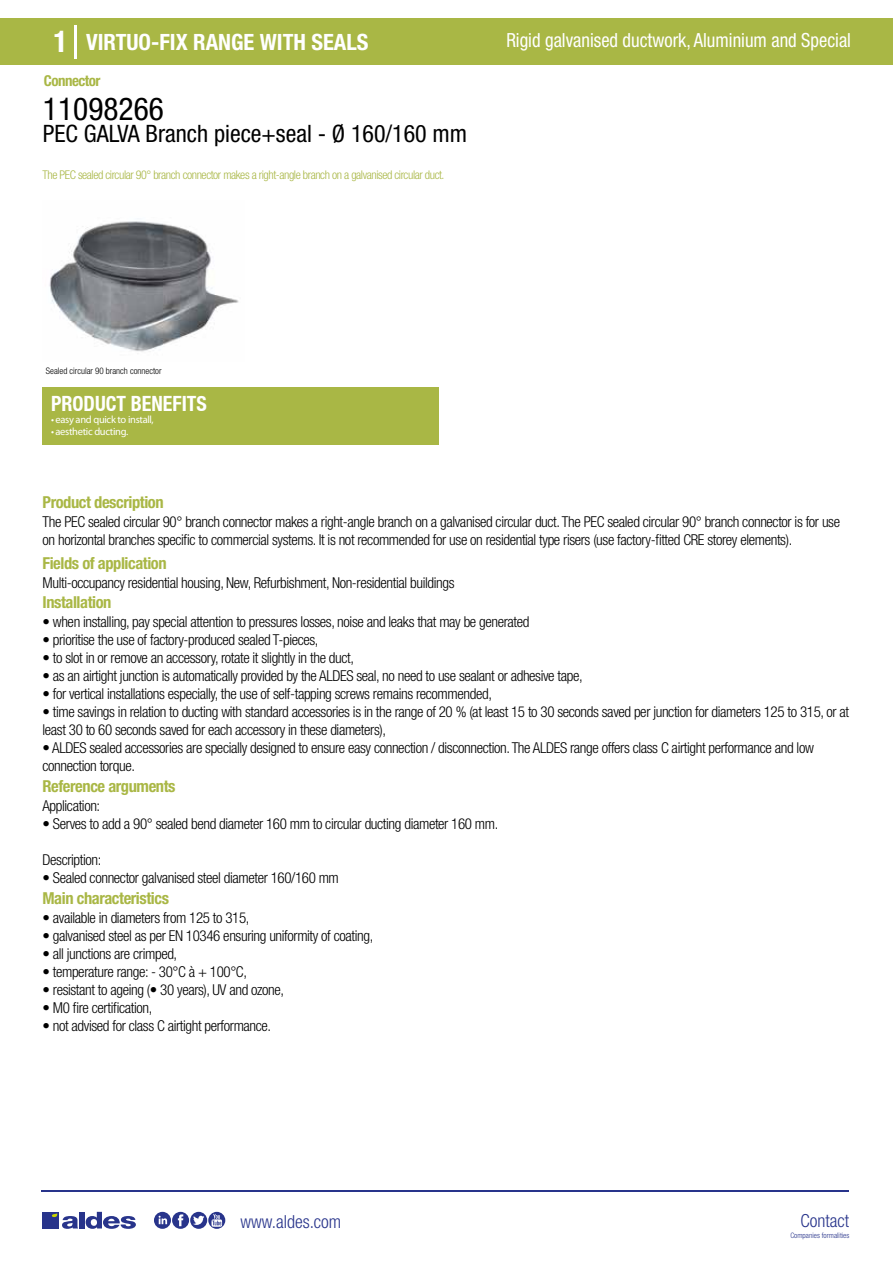
<style>
.page{position:relative;width:893px;height:1263px;background:#fff}
.page>*{position:absolute;margin:0;border:0;box-sizing:border-box;transform-origin:0 0}
.t1{font:condensed 31.5px "Helvetica Neue LT Std";color:#000}
.t2{font:condensed 24px "Helvetica Neue LT Std";color:#000}
.t3{font:700 condensed 22.5px "Helvetica Neue LT Std";color:#fff}
.t4{font:700 condensed 21px "Helvetica Neue";color:#fff;scale:.95 1}
.t5{font:condensed 19.5px "Helvetica Neue LT Std";color:#fff;scale:.95 1}
.t6{font:300 condensed 18px "Helvetica Neue";color:#28348b}
.t7{font:700 condensed 16.5px "Helvetica Neue LT Std";letter-spacing:-.025em;color:#a9b745}
.t8{font:300 condensed 15px/18px "Helvetica Neue LT Std";letter-spacing:-.025em;color:#000}
.t9{font:700 condensed 15px "Helvetica Neue LT Std";letter-spacing:-.035em;color:#a9b745}
.t10{font:300 condensed 12px "Helvetica Neue LT Std";letter-spacing:-.035em;color:#a9b745}
.t11{font:10.5px "Myriad Pro";letter-spacing:-.03em;color:#fff}
.t12{font:300 condensed 9px "Helvetica Neue";color:#000}
.t13{font:300 condensed 7.5px "Helvetica Neue";color:#28348b}
.s1{font-size:30px}
</style>
<div class="page">
<div style="left:0;top:18px;width:893px;height:46px;background:#a9b745"></div>
<div style="left:43px;top:387px;width:396px;height:57px;background:#a9b745"></div>
<hr style="left:74px;top:25px;width:2px;height:33px;background:#fff">
<svg style="left:49px;top:221px;width:190px;height:131px"></svg>
<hr style="left:41px;top:1190px;width:808px;height:1px;background:#28348b">
<svg style="left:154px;top:1212px;width:71px;height:17px"></svg>
<div style="left:42px;top:1212px;width:17px;height:16px;background:#28348b"></div>
<div style="left:79px;top:1212px;width:5px;height:16px;background:#28348b"></div>
<svg style="left:86px;top:1212px;width:50px;height:17px"></svg>
<svg style="left:52px;top:1213px;width:26px;height:16px"></svg>
<h3 class="t3" style="left:54px;top:28px;width:317px"><span class="s1">1</span> VIRTUO-FIX RANGE WITH SEALS</h3>
<h3 class="t5" style="left:506px;top:29px;width:364px">Rigid galvanised ductwork, Aluminium and Special</h3>
<p class="t9" style="left:44px;top:71px;width:58px">Connector</p>
<h1 class="t1" style="left:43px;top:91px;width:122px">11098266</h1>
<h2 class="t2" style="left:43px;top:120px;width:426px">PEC GALVA Branch piece+seal - Ø 160/160 mm</h2>
<p class="t10" style="left:43px;top:167px;width:403px">The PEC sealed circular 90° branch connector makes a right-angle branch on a galvanised circular duct.</p>
<p class="t12" style="left:46px;top:365px;width:117px">Sealed circular 90 branch connector</p>
<h3 class="t4" style="left:51px;top:391px;width:166px">PRODUCT BENEFITS</h3>
<p class="t11" style="left:51px;top:413px;width:104px">• easy and quick to install,</p>
<p class="t11" style="left:51px;top:425px;width:79px">• aesthetic ducting.</p>
<p class="t7" style="left:43px;top:492px;width:123px">Product description</p>
<p class="t8" style="left:43px;top:513px;width:799px">The PEC sealed circular 90° branch connector makes a right-angle branch on a galvanised circular duct. The PEC sealed circular 90° branch connector is for use on horizontal branches specific to commercial systems. It is not recommended for use on residential type risers (use factory-fitted CRE storey elements).</p>
<p class="t8" style="left:43px;top:573px;width:413px">Multi-occupancy residential housing, New, Refurbishment, Non-residential buildings</p>
<p class="t8" style="left:43px;top:613px;width:488px">• when installing, pay special attention to pressures losses, noise and leaks that may be generated</p>
<p class="t8" style="left:43px;top:631px;width:278px">• prioritise the use of factory-produced sealed T-pieces,</p>
<p class="t8" style="left:43px;top:649px;width:313px">• to slot in or remove an accessory, rotate it slightly in the duct,</p>
<p class="t8" style="left:43px;top:667px;width:542px">• as an airtight junction is automatically provided by the ALDES seal, no need to use sealant or adhesive tape,</p>
<p class="t8" style="left:43px;top:685px;width:451px">• for vertical installations especially, the use of self-tapping screws remains recommended,</p>
<p class="t8" style="left:43px;top:703px;width:808px">• time savings in relation to ducting with standard accessories is in the range of 20 % (at least 15 to 30 seconds saved per junction for diameters 125 to 315, or at least 30 to 60 seconds saved for each accessory in these diameters),</p>
<p class="t8" style="left:43px;top:739px;width:773px">• ALDES sealed accessories are specially designed to ensure easy connection / disconnection. The ALDES range offers class C airtight performance and low connection torque.</p>
<p class="t7" style="left:43px;top:553px;width:126px">Fields of application</p>
<p class="t7" style="left:43px;top:592px;width:70px">Installation</p>
<p class="t7" style="left:43px;top:776px;width:135px">Reference arguments</p>
<p class="t8" style="left:43px;top:797px;width:59px">Application:</p>
<p class="t8" style="left:43px;top:815px;width:457px">• Serves to add a 90° sealed bend diameter 160 mm to circular ducting diameter 160 mm.</p>
<p class="t8" style="left:43px;top:851px;width:60px">Description:</p>
<p class="t8" style="left:43px;top:869px;width:298px">• Sealed connector galvanised steel diameter 160/160 mm</p>
<p class="t7" style="left:43px;top:888px;width:128px">Main characteristics</p>
<p class="t8" style="left:43px;top:909px;width:208px">• available in diameters from 125 to 315,</p>
<p class="t8" style="left:43px;top:927px;width:332px">• galvanised steel as per EN 10346 ensuring uniformity of coating,</p>
<p class="t8" style="left:43px;top:945px;width:136px">• all junctions are crimped,</p>
<p class="t8" style="left:43px;top:963px;width:206px">• temperature range: - 30°C à + 100°C,</p>
<p class="t8" style="left:43px;top:981px;width:243px">• resistant to ageing (• 30 years), UV and ozone,</p>
<p class="t8" style="left:43px;top:999px;width:111px">• M0 fire certification,</p>
<p class="t8" style="left:43px;top:1017px;width:230px">• not advised for class C airtight performance.</p>
<p class="t6" style="left:240px;top:1211px;width:102px">www.aldes.com</p>
<p class="t6" style="left:800px;top:1211px;width:50px">Contact</p>
<p class="t13" style="left:790px;top:1230px;width:60px">Companies formalities</p>
</div>
